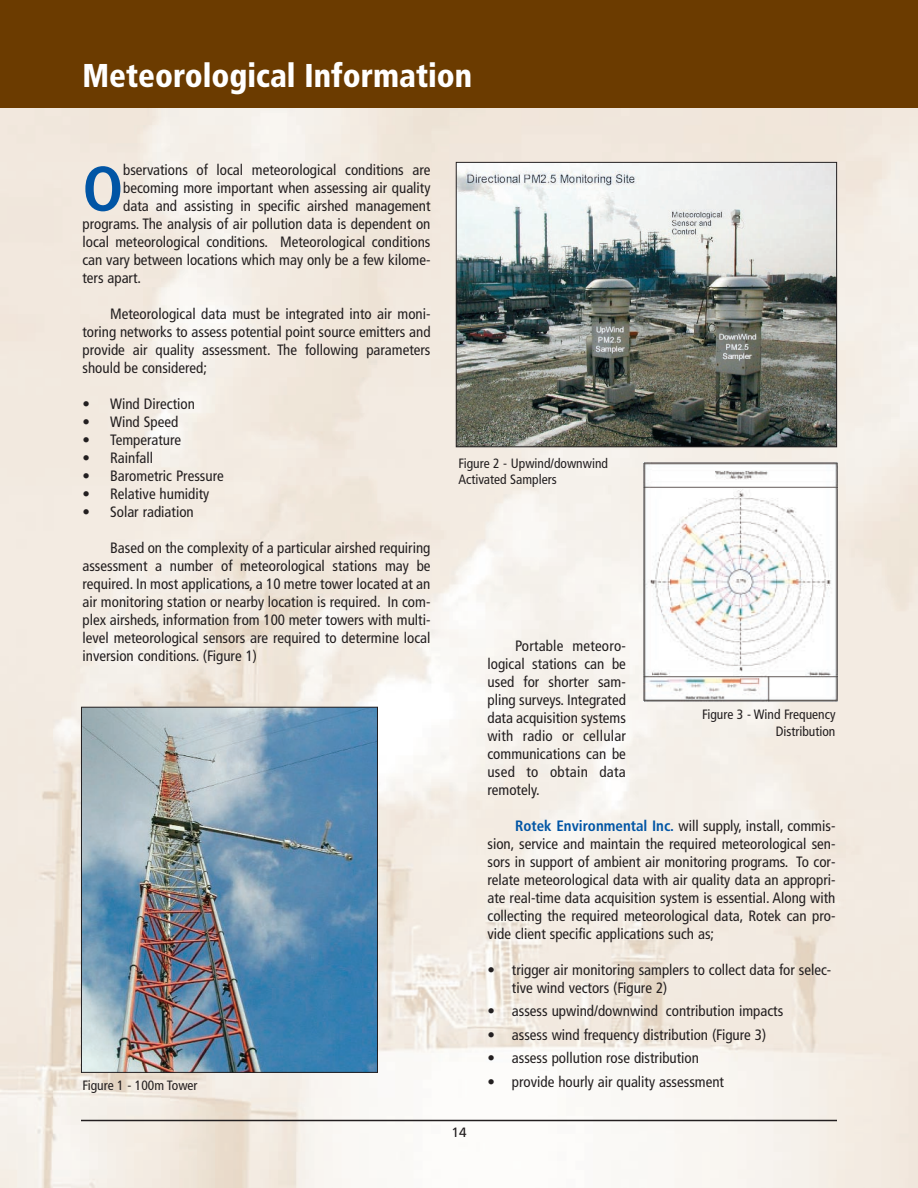
<style>
.page{position:relative;width:918px;height:1188px;background:#fff}
.page>*{position:absolute;margin:0;border:0;box-sizing:border-box;transform-origin:0 0}
.t1{font:700 condensed 63px "Frutiger";color:#0155a5}
.t2{font:900 condensed 33px "Frutiger";color:#fff;scale:.95 1}
.t3{font:condensed 15px/18px "Frutiger";color:#231f20;text-align:justify}
.t4{font:condensed 13.5px/16.2px "Frutiger";color:#231f20}
.t5{font:13.5px "Frutiger";color:#231f20}
.s1{font-weight:700;color:#0155a5}
</style>
<div class="page">
<img style="left:0;top:108px;width:918px;height:1080px">
<div style="left:0;top:0;width:918px;height:108px;background:#6b3b00"></div>
<hr style="left:81px;top:1120px;width:756px;height:1px;background:#231f20">
<img style="left:458px;top:164px;width:377px;height:281px">
<div style="left:456px;top:162px;width:381px;height:285px;border:1px solid #231f20"></div>
<img style="left:83px;top:709px;width:293px;height:362px">
<div style="left:81px;top:707px;width:297px;height:366px;border:1px solid #231f20"></div>
<img style="left:643px;top:462px;width:195px;height:240px">
<h2 class="t2" style="left:82px;top:62px;width:412px">Meteorological Information</h2>
<h1 class="t1" style="left:82px;top:164px;width:42px">O</h1>
<p class="t3" style="left:123px;top:162px;width:309px">bservations of local meteorological conditions are</p>
<p class="t3" style="left:123px;top:180px;width:309px">becoming more important when assessing air quality</p>
<p class="t3" style="left:123px;top:198px;width:309px">data and assisting in specific airshed management</p>
<p class="t3" style="left:83px;top:216px;width:350px">programs. The analysis of air pollution data is dependent on</p>
<p class="t3" style="left:82px;top:234px;width:350px">local meteorological conditions. Meteorological conditions</p>
<p class="t3" style="left:82px;top:252px;width:349px">can vary between locations which may only be a few kilome-</p>
<p class="t3" style="left:82px;top:270px;width:60px">ters apart.</p>
<p class="t3" style="left:82px;top:306px;width:350px;text-indent:28px">Meteorological data must be integrated into air moni&shy;toring networks to assess potential point source emitters and provide air quality assessment. The following parameters should be considered;</p>
<p class="t3" style="left:82px;top:396px;width:114px">• Wind Direction</p>
<p class="t3" style="left:82px;top:414px;width:97px">• Wind Speed</p>
<p class="t3" style="left:82px;top:432px;width:100px">• Temperature</p>
<p class="t3" style="left:82px;top:450px;width:72px">• Rainfall</p>
<p class="t3" style="left:82px;top:468px;width:143px">• Barometric Pressure</p>
<p class="t3" style="left:82px;top:486px;width:128px">• Relative humidity</p>
<p class="t3" style="left:82px;top:504px;width:113px">• Solar radiation</p>
<p class="t3" style="left:82px;top:540px;width:350px;text-indent:28px">Based on the complexity of a particular airshed requiring assessment a number of meteorological stations may be required. In most applications, a 10 metre tower located at an air monitoring station or nearby location is required. In com&shy;plex airsheds, information from 100 meter towers with multi&shy;level meteorological sensors are required to determine local inversion conditions. (Figure 1)</p>
<p class="t4" style="left:82px;top:1079px;width:117px">Figure 1 - 100m Tower</p>
<p class="t4" style="left:458px;top:456px;width:151px">Figure 2 - Upwind/downwind<br>Activated Samplers</p>
<p class="t5" style="left:451px;top:1127px;width:17px">14</p>
<p class="t3" style="left:487px;top:638px;width:140px;text-indent:28px">Portable meteoro&shy;logical stations can be used for shorter sam&shy;pling surveys. Integrated data acquisition systems with radio or cellular communications can be used to obtain data remotely.</p>
<p class="t3" style="left:487px;top:818px;width:350px;text-indent:28px"><span class="s1">Rotek Environmental Inc.</span> will supply, install, commis&shy;sion, service and maintain the required meteorological sen&shy;sors in support of ambient air monitoring programs. To cor&shy;relate meteorological data with air quality data an appropri&shy;ate real-time data acquisition system is essential. Along with collecting the required meteorological data, Rotek can pro&shy;vide client specific applications such as;</p>
<p class="t3" style="left:512px;top:962px;width:321px;text-indent:-24px">• trigger air monitoring samplers to collect data for selec&shy;tive wind vectors (Figure 2)</p>
<p class="t3" style="left:488px;top:1003px;width:297px">• assess upwind/downwind contribution impacts</p>
<p class="t3" style="left:488px;top:1027px;width:280px">• assess wind frequency distribution (Figure 3)</p>
<p class="t3" style="left:488px;top:1050px;width:213px">• assess pollution rose distribution</p>
<p class="t3" style="left:488px;top:1074px;width:238px">• provide hourly air quality assessment</p>
<p class="t4" style="left:702px;top:708px;width:135px;text-align:right">Figure 3 - Wind Frequency<br>Distribution</p>
</div>
